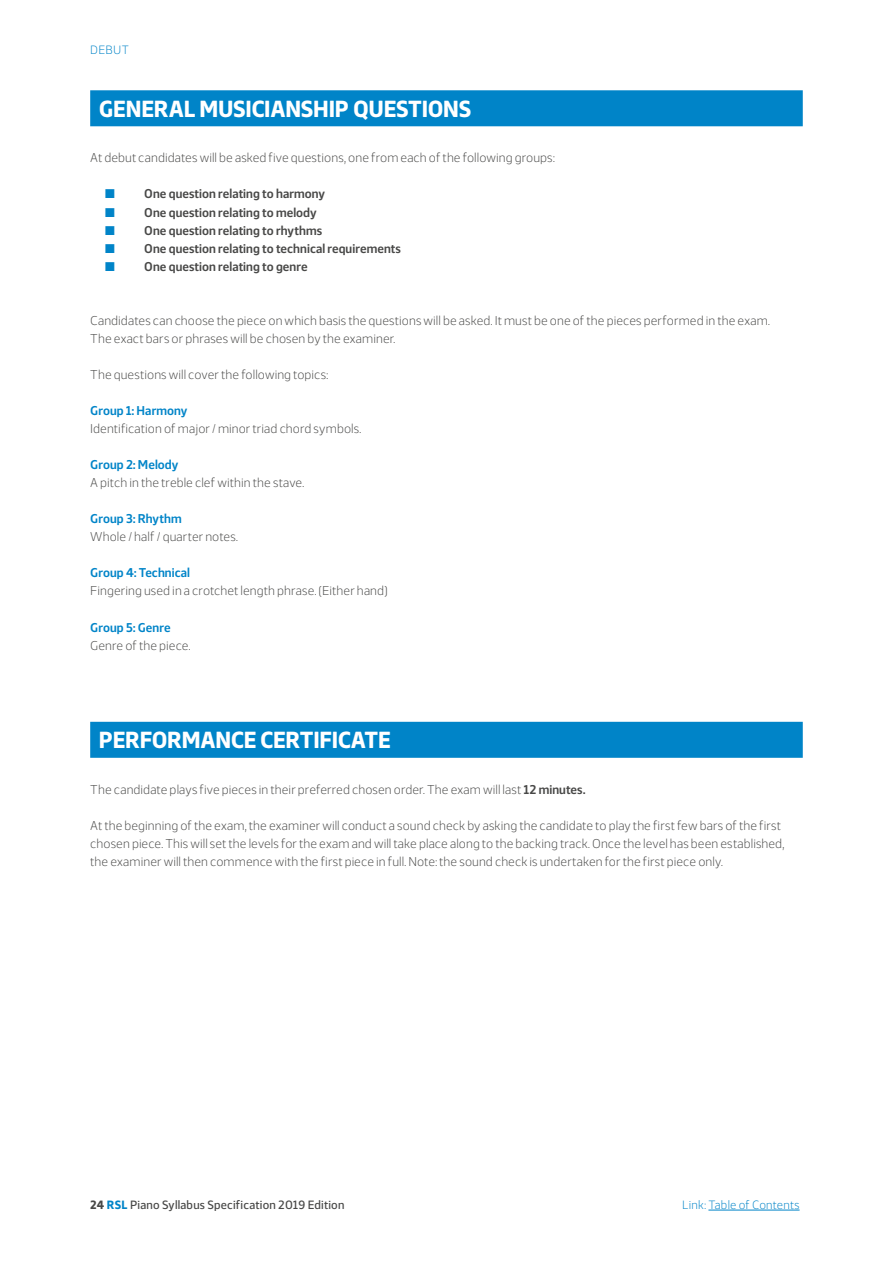
<style>
.page{position:relative;width:893px;height:1263px;background:#fff}
.page>*{position:absolute;margin:0;border:0;box-sizing:border-box;transform-origin:0 0}
.t1{font:700 23.25px "Webnar";letter-spacing:-.01em;color:#fff}
.t2{font:300 12.75px/18px "Webnar";letter-spacing:.005em;color:#484847}
.t3{font:600 12.75px "Webnar";letter-spacing:.005em;color:#484847}
.t4{font:600 12.75px "Webnar";letter-spacing:.005em;color:#0084c8}
.t5{font:500 12px "Webnar";letter-spacing:.02em;color:#484847}
.t6{font:300 12px "Webnar";letter-spacing:.02em;color:#0084c8}
.s1{color:#0084c8}
.s2{font-weight:600}
.s3{font-weight:700}
.s4{font-weight:700;color:#0084c8}
</style>
<div class="page">
<hr style="left:708px;top:1210px;width:92px;height:1px;background:#0084c8">
<div style="left:90px;top:90px;width:713px;height:36px;background:#0084c8"></div>
<div style="left:90px;top:722px;width:713px;height:36px;background:#0084c8"></div>
<p class="t6" style="left:90px;top:45px;width:40px">DEBUT</p>
<h1 class="t1" style="left:99px;top:99px;width:374px">GENERAL MUSICIANSHIP QUESTIONS</h1>
<p class="t2" style="left:90px;top:150px;width:466px">At debut candidates will be asked five questions, one from each of the following groups:</p>
<p class="t3" style="left:105px;top:189px;width:222px"><span class="s1">■</span> One question relating to harmony</p>
<p class="t3" style="left:105px;top:207px;width:213px"><span class="s1">■</span> One question relating to melody</p>
<p class="t3" style="left:105px;top:225px;width:219px"><span class="s1">■</span> One question relating to rhythms</p>
<p class="t3" style="left:105px;top:243px;width:298px"><span class="s1">■</span> One question relating to technical requirements</p>
<p class="t3" style="left:105px;top:261px;width:204px"><span class="s1">■</span> One question relating to genre</p>
<p class="t2" style="left:90px;top:312px;width:681px">Candidates can choose the piece on which basis the questions will be asked. It must be one of the pieces performed in the exam.<br>The exact bars or phrases will be chosen by the examiner.</p>
<p class="t2" style="left:90px;top:366px;width:240px">The questions will cover the following topics:</p>
<p class="t4" style="left:90px;top:405px;width:99px">Group 1: Harmony</p>
<p class="t2" style="left:90px;top:420px;width:273px">Identification of major / minor triad chord symbols.</p>
<p class="t4" style="left:90px;top:460px;width:90px">Group 2: Melody</p>
<p class="t2" style="left:90px;top:474px;width:216px">A pitch in the treble clef within the stave.</p>
<p class="t4" style="left:90px;top:514px;width:93px">Group 3: Rhythm</p>
<p class="t2" style="left:90px;top:529px;width:149px">Whole / half / quarter notes.</p>
<p class="t4" style="left:90px;top:568px;width:101px">Group 4: Technical</p>
<p class="t2" style="left:90px;top:583px;width:299px">Fingering used in a crotchet length phrase. (Either hand)</p>
<p class="t4" style="left:90px;top:622px;width:82px">Group 5: Genre</p>
<p class="t2" style="left:90px;top:637px;width:102px">Genre of the piece.</p>
<h1 class="t1" style="left:99px;top:731px;width:293px">PERFORMANCE CERTIFICATE</h1>
<p class="t2" style="left:90px;top:781px;width:497px">The candidate plays five pieces in their preferred chosen order. The exam will last <span class="s2">12 minutes.</span></p>
<p class="t2" style="left:90px;top:817px;width:696px">At the beginning of the exam, the examiner will conduct a sound check by asking the candidate to play the first few bars of the first chosen piece. This will set the levels for the exam and will take place along to the backing track. Once the level has been established, the examiner will then commence with the first piece in full. Note: the sound check is undertaken for the first piece only.</p>
<p class="t5" style="left:90px;top:1200px;width:256px"><span class="s3">24</span> <span class="s4">RSL</span> Piano Syllabus Specification 2019 Edition</p>
<p class="t6" style="left:682px;top:1200px;width:119px">Link: Table of Contents</p>
</div>
